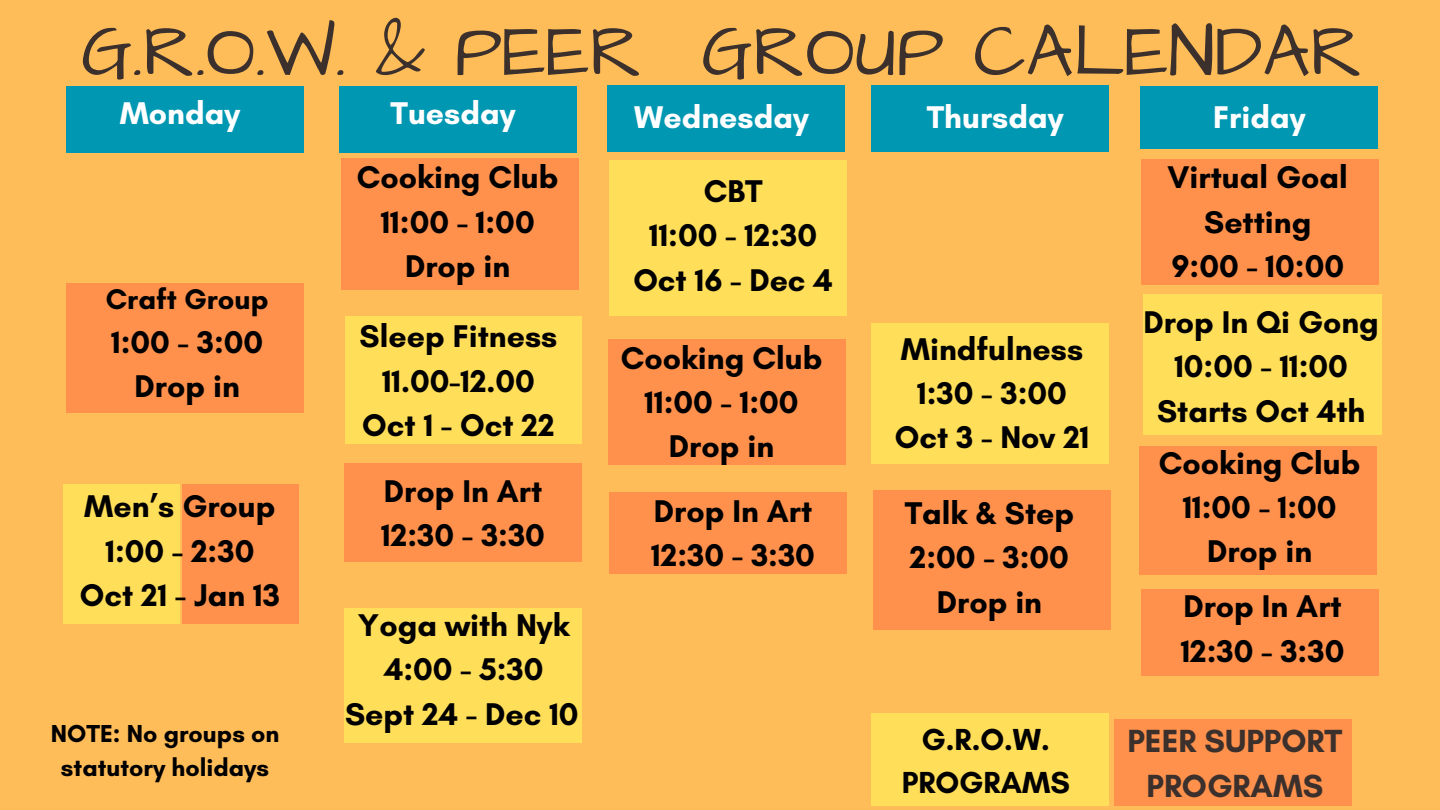
<style>
.page{position:relative;width:1440px;height:810px;background:#ffbd59}
.page>*{position:absolute;margin:0;border:0;box-sizing:border-box;transform-origin:0 0}
.t1{font:74px "Architects Daughter";color:#3b302c}
.t2{font:700 32.6px/45.1px "Glacial Indifference";color:#3b302c;text-align:center}
.t3{font:700 32px/44.2px "Glacial Indifference";color:#000;text-align:center}
.t4{font:700 32px "Glacial Indifference";color:#fff}
.t5{font:700 31px/42.9px "Glacial Indifference";color:#000;text-align:center}
.t6{font:700 29px "Glacial Indifference";color:#000}
.t7{font:700 25px/34.5px "Glacial Indifference";color:#000;text-align:center}
</style>
<div class="page">
<div style="left:1141px;top:159px;width:238px;height:126px;background:#ff914d"></div>
<div style="left:64px;top:484px;width:116px;height:140px;background:#ffde59"></div>
<div style="left:66px;top:86px;width:238px;height:66px;background:#0097b2"></div>
<div style="left:339px;top:86px;width:238px;height:66px;background:#0097b2"></div>
<div style="left:607px;top:86px;width:238px;height:66px;background:#0097b2"></div>
<div style="left:871px;top:86px;width:237px;height:66px;background:#0097b2"></div>
<div style="left:1141px;top:86px;width:237px;height:63px;background:#0097b2"></div>
<div style="left:66px;top:283px;width:238px;height:130px;background:#ff914d"></div>
<div style="left:342px;top:159px;width:237px;height:131px;background:#ff914d"></div>
<div style="left:610px;top:160px;width:237px;height:156px;background:#ffde59"></div>
<div style="left:871px;top:323px;width:237px;height:140px;background:#ffde59"></div>
<div style="left:1139px;top:446px;width:238px;height:129px;background:#ff914d"></div>
<div style="left:608px;top:339px;width:238px;height:126px;background:#ff914d"></div>
<div style="left:610px;top:492px;width:237px;height:82px;background:#ff914d"></div>
<div style="left:182px;top:484px;width:117px;height:139px;background:#ff914d"></div>
<div style="left:344px;top:463px;width:238px;height:99px;background:#ff914d"></div>
<div style="left:1141px;top:589px;width:238px;height:87px;background:#ff914d"></div>
<div style="left:344px;top:608px;width:238px;height:135px;background:#ffde59"></div>
<div style="left:873px;top:490px;width:238px;height:140px;background:#ff914d"></div>
<div style="left:346px;top:316px;width:236px;height:128px;background:#ffde59"></div>
<div style="left:1114px;top:719px;width:238px;height:87px;background:#ff914d"></div>
<div style="left:871px;top:714px;width:237px;height:92px;background:#ffde59"></div>
<div style="left:1143px;top:294px;width:239px;height:141px;background:#ffde59"></div>
<h3 class="t1" style="left:81px;top:2px;width:1283px">G.R.O.W. &amp; PEER GROUP CALENDAR</h3>
<h1 class="t4" style="left:120px;top:93px;width:122px">Monday</h1>
<h3 class="t4" style="left:391px;top:93px;width:127px">Tuesday</h3>
<h3 class="t4" style="left:634px;top:98px;width:176px">Wednesday</h3>
<h3 class="t4" style="left:927px;top:98px;width:138px">Thursday</h3>
<h3 class="t4" style="left:1213px;top:98px;width:94px">Friday</h3>
<h4 class="t6" style="left:106px;top:282px;width:164px">Craft Group</h4>
<h4 class="t3" style="left:111px;top:319px;width:154px">1:00 - 3:00<br>Drop in</h4>
<h3 class="t3" style="left:80px;top:484px;width:202px">Men’s Group<br>1:00 - 2:30<br>Oct 21 - Jan 13</h3>
<h3 class="t7" style="left:51px;top:716px;width:230px">NOTE: No groups on statutory holidays</h3>
<h3 class="t3" style="left:357px;top:155px;width:203px">Cooking Club<br>11:00 - 1:00<br>Drop in</h3>
<h3 class="t3" style="left:360px;top:314px;width:199px">Sleep Fitness<br>11.00-12.00<br>Oct 1 - Oct 22</h3>
<h3 class="t3" style="left:381px;top:469px;width:165px;text-align:left">Drop In Art<br>12:30 - 3:30</h3>
<h3 class="t3" style="left:345px;top:603px;width:235px">Yoga with Nyk<br>4:00 - 5:30<br>Sept 24 - Dec 10</h3>
<h2 class="t3" style="left:633px;top:169px;width:201px">CBT<br>11:00 - 12:30<br>Oct 16 - Dec 4</h2>
<h3 class="t3" style="left:621px;top:335px;width:203px">Cooking Club<br>11:00 - 1:00<br>Drop in</h3>
<h3 class="t3" style="left:651px;top:489px;width:165px;text-align:left">Drop In Art<br>12:30 - 3:30</h3>
<p class="t3" style="left:895px;top:326px;width:196px">Mindfulness<br>1:30 - 3:00<br>Oct 3 - Nov 21</p>
<h3 class="t3" style="left:905px;top:491px;width:171px">Talk &amp; Step<br>2:00 - 3:00<br>Drop in</h3>
<h3 class="t5" style="left:902px;top:718px;width:170px">G.R.O.W.<br>PROGRAMS</h3>
<h3 class="t3" style="left:1168px;top:155px;width:182px">Virtual Goal<br>Setting<br>9:00 - 10:00</h3>
<h2 class="t3" style="left:1143px;top:300px;width:237px">Drop In Qi Gong<br>10:00 - 11:00<br>Starts Oct 4th</h2>
<h3 class="t3" style="left:1159px;top:441px;width:203px">Cooking Club<br>11:00 - 1:00<br>Drop in</h3>
<h3 class="t3" style="left:1181px;top:584px;width:165px;text-align:left">Drop In Art<br>12:30 - 3:30</h3>
<h3 class="t2" style="left:1127px;top:718px;width:216px">PEER SUPPORT<br>PROGRAMS</h3>
</div>
